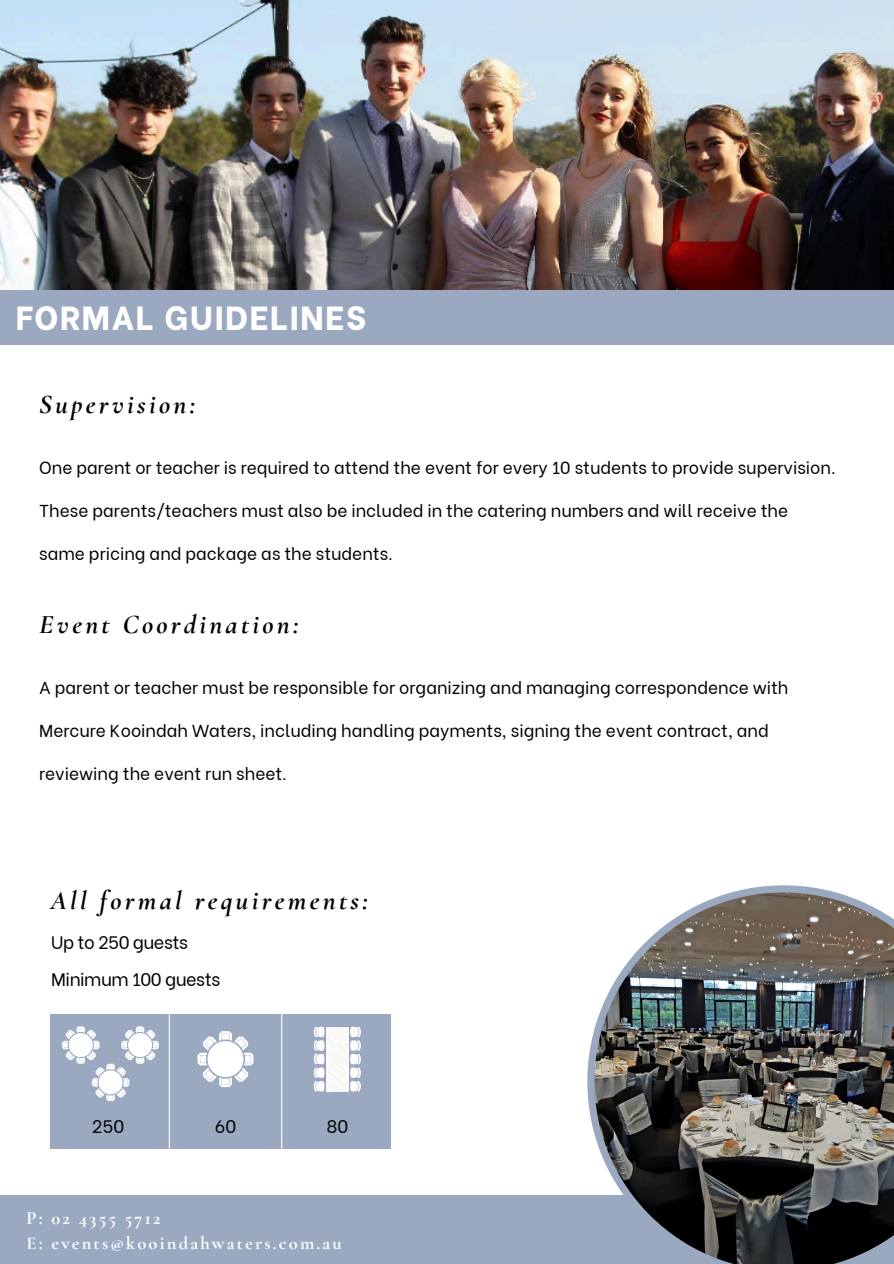
<style>
.page{position:relative;width:894px;height:1264px;background:#fff}
.page>*{position:absolute;margin:0;border:0;box-sizing:border-box;transform-origin:0 0}
.t1{font:800 33.3px "Be Vietnam";letter-spacing:.05em;color:#fff}
.t2{font:italic 700 27.15px "Cormorant Garamond";letter-spacing:.12em;color:#000}
.t3{font:700 18.45px/24.8px "Cormorant Garamond";letter-spacing:.12em;color:#fff}
.t4{font:18px "Be Vietnam";letter-spacing:-.025em;color:#000}
.t5{font:17.25px "Be Vietnam";color:#000}
</style>
<div class="page">
<img style="left:0;top:0;width:893px;height:290px">
<div style="left:0;top:1194px;width:893px;height:69px;background:#9aa8c0"></div>
<img style="left:587px;top:885px;width:306px;height:378px">
<div style="left:0;top:290px;width:893px;height:54px;background:#9aa8c0"></div>
<div style="left:50px;top:1013px;width:341px;height:135px;background:#9aa8c0"></div>
<svg style="left:62px;top:1026px;width:96px;height:74px"></svg>
<svg style="left:197px;top:1031px;width:56px;height:56px"></svg>
<svg style="left:350px;top:1026px;width:11px;height:65px"></svg>
<svg style="left:314px;top:1026px;width:10px;height:65px"></svg>
<div style="left:326px;top:1026px;width:23px;height:65px;background:#f9f9f9"></div>
<hr style="left:281px;top:1013px;width:1px;height:135px;background:#fff">
<hr style="left:169px;top:1013px;width:1px;height:135px;background:#fff">
<p class="t1" style="left:16px;top:290px;width:352px">FORMAL GUIDELINES</p>
<h1 class="t2" style="left:39px;top:388px;width:158px">Supervision:</h1>
<h2 class="t5" style="left:39px;top:453px;width:798px">One parent or teacher is required to attend the event for every 10 students to provide supervision.</h2>
<h2 class="t5" style="left:39px;top:496px;width:750px">These parents/teachers must also be included in the catering numbers and will receive the</h2>
<h2 class="t5" style="left:39px;top:539px;width:355px">same pricing and package as the students.</h2>
<p class="t2" style="left:39px;top:607px;width:261px">Event Coordination:</p>
<p class="t5" style="left:39px;top:673px;width:750px">A parent or teacher must be responsible for organizing and managing correspondence with</p>
<p class="t5" style="left:39px;top:716px;width:731px">Mercure Kooindah Waters, including handling payments, signing the event contract, and</p>
<p class="t5" style="left:39px;top:759px;width:249px">reviewing the event run sheet.</p>
<p class="t2" style="left:50px;top:884px;width:319px">All formal requirements:</p>
<p class="t4" style="left:51px;top:927px;width:138px">Up to 250 guests</p>
<p class="t4" style="left:51px;top:964px;width:170px">Minimum 100 guests</p>
<h2 class="t4" style="left:92px;top:1110px;width:34px">250</h2>
<p class="t4" style="left:215px;top:1110px;width:23px">60</p>
<p class="t4" style="left:326px;top:1110px;width:23px">80</p>
<h2 class="t3" style="left:27px;top:1205px;width:317px">P: 02 4355 5712<br>E: events@kooindahwaters.com.au</h2>
</div>
